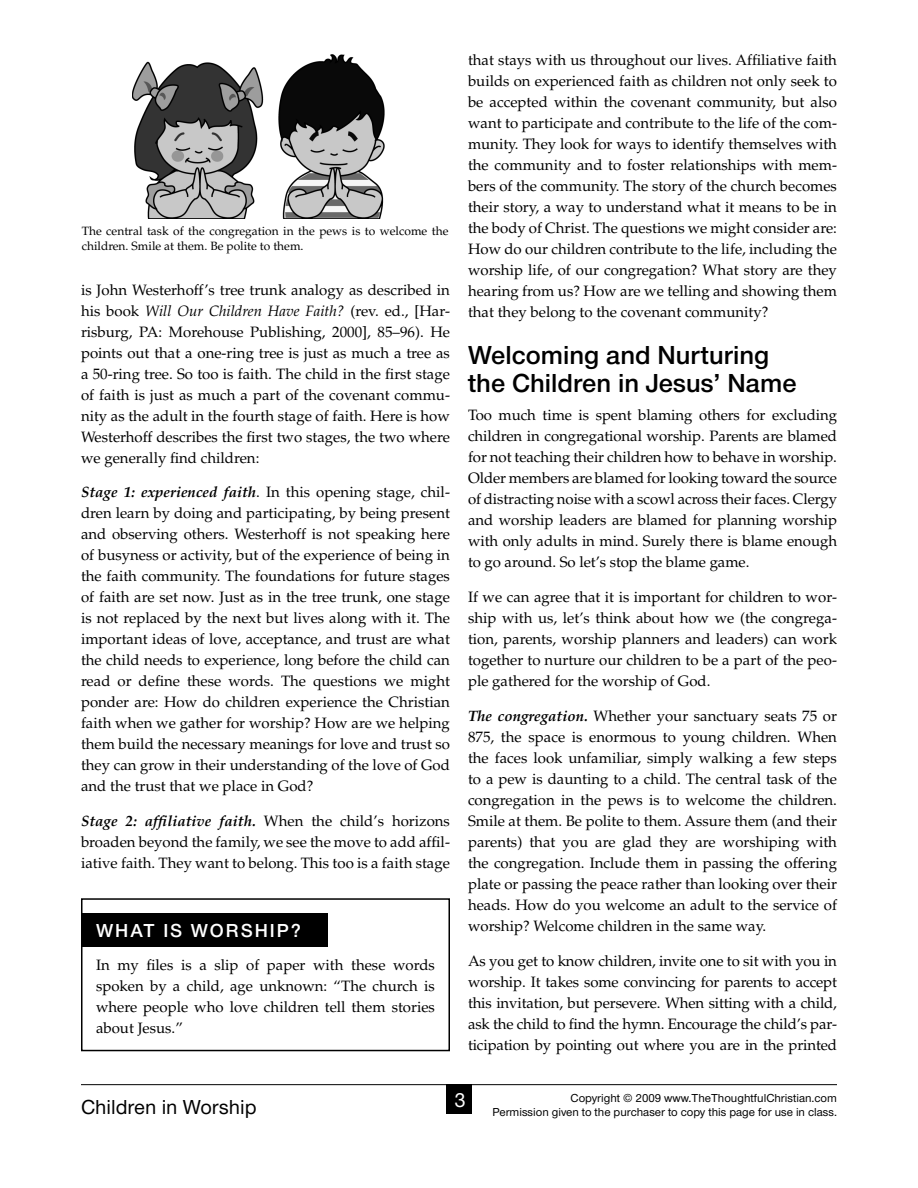
<style>
.page{position:relative;width:918px;height:1188px;background:#fff}
.page>*{position:absolute;margin:0;border:0;box-sizing:border-box;transform-origin:0 0}
.t1{font:27px/28.5px "Nimbus San Nov TOT Sem Bol";color:#000}
.t2{font:500 21px "Nimbus San Nov TOT";color:#000}
.t3{font:500 21px "Nimbus San Nov TOT";color:#fff}
.t4{font:19.5px "Nimbus San Nov TOT Sem Bol";letter-spacing:.1em;color:#fff}
.t5{font:15px/21px "Palatino";color:#000;text-align:justify}
.t6{font:500 12px "Nimbus San Nov TOT";color:#000}
.t7{font:12px/15px "Palatino";color:#000}
.s1{font-style:italic}
.s2{font-weight:700;font-style:italic}
</style>
<div class="page">
<hr style="left:81px;top:1084px;width:756px;height:1px;background:#000">
<div style="left:446px;top:1084px;width:26px;height:30px;background:#000"></div>
<img style="left:132px;top:54px;width:253px;height:165px">
<div style="left:81px;top:898px;width:369px;height:153px;border:2px solid #000"></div>
<div style="left:82px;top:913px;width:246px;height:33px;background:#000"></div>
<p class="t7" style="left:82px;top:225px;width:368px">The central task of the congregation in the pews is to welcome the children. Smile at them. Be polite to them.</p>
<p class="t5" style="left:81px;top:281px;width:371px">is John Westerhoff’s tree trunk analogy as described in his book <span class="s1">Will Our Children Have Faith?</span> (rev. ed., [Har&shy;risburg, PA: Morehouse Publishing, 2000], 85–96). He points out that a one-ring tree is just as much a tree as a 50-ring tree. So too is faith. The child in the first stage of faith is just as much a part of the covenant commu&shy;nity as the adult in the fourth stage of faith. Here is how Westerhoff describes the first two stages, the two where we generally find children:</p>
<p class="t5" style="left:81px;top:483px;width:371px"><span class="s2">Stage 1: experienced faith</span>. In this opening stage, chil&shy;dren learn by doing and participating, by being present and observing others. Westerhoff is not speaking here of busyness or activity, but of the experience of being in the faith community. The foundations for future stages of faith are set now. Just as in the tree trunk, one stage is not replaced by the next but lives along with it. The important ideas of love, acceptance, and trust are what the child needs to experience, long before the child can read or define these words. The questions we might ponder are: How do children experience the Christian faith when we gather for worship? How are we helping them build the necessary meanings for love and trust so they can grow in their understanding of the love of God and the trust that we place in God?</p>
<p class="t5" style="left:81px;top:812px;width:371px"><span class="s2">Stage 2: affiliative faith.</span> When the child’s horizons broaden beyond the family, we see the move to add affil&shy;iative faith. They want to belong. This too is a faith stage</p>
<h3 class="t4" style="left:96px;top:924px;width:206px">WHAT IS WORSHIP?</h3>
<p class="t5" style="left:96px;top:956px;width:341px">In my files is a slip of paper with these words spoken by a child, age unknown: “The church is where people who love children tell them stories about Jesus.”</p>
<p class="t5" style="left:468px;top:52px;width:371px">that stays with us throughout our lives. Affiliative faith builds on experienced faith as children not only seek to be accepted within the covenant community, but also want to participate and contribute to the life of the com&shy;munity. They look for ways to identify themselves with the community and to foster relationships with mem&shy;bers of the community. The story of the church becomes their story, a way to understand what it means to be in the body of Christ. The questions we might consider are:<br>How do our children contribute to the life, including the worship life, of our congregation? What story are they hearing from us? How are we telling and showing them that they belong to the covenant community?</p>
<h1 class="t1" style="left:468px;top:343px;width:330px">Welcoming and Nurturing the Children in Jesus’ Name</h1>
<p class="t5" style="left:468px;top:406px;width:371px">Too much time is spent blaming others for excluding children in congregational worship. Parents are blamed for not teaching their children how to behave in worship.<br>Older members are blamed for looking toward the source of distracting noise with a scowl across their faces. Clergy and worship leaders are blamed for planning worship with only adults in mind. Surely there is blame enough to go around. So let’s stop the blame game.</p>
<p class="t5" style="left:468px;top:588px;width:371px">If we can agree that it is important for children to wor&shy;ship with us, let’s think about how we (the congrega&shy;tion, parents, worship planners and leaders) can work together to nurture our children to be a part of the peo&shy;ple gathered for the worship of God.</p>
<p class="t5" style="left:468px;top:707px;width:371px"><span class="s2">The congregation.</span> Whether your sanctuary seats 75 or 875, the space is enormous to young children. When the faces look unfamiliar, simply walking a few steps to a pew is daunting to a child. The central task of the congregation in the pews is to welcome the children.<br>Smile at them. Be polite to them. Assure them (and their parents) that you are glad they are worshiping with the congregation. Include them in passing the offering plate or passing the peace rather than looking over their heads. How do you welcome an adult to the service of worship? Welcome children in the same way.</p>
<p class="t5" style="left:468px;top:952px;width:371px">As you get to know children, invite one to sit with you in worship. It takes some convincing for parents to accept this invitation, but persevere. When sitting with a child, ask the child to find the hymn. Encourage the child’s par&shy;ticipation by pointing out where you are in the printed</p>
<h2 class="t3" style="left:455px;top:1092px;width:13px">3</h2>
<p class="t6" style="left:571px;top:1094px;width:268px">Copyright © 2009 www.TheThoughtfulChristian.com</p>
<h2 class="t2" style="left:81px;top:1100px;width:177px">Children in Worship</h2>
<p class="t6" style="left:492px;top:1108px;width:346px">Permission given to the purchaser to copy this page for use in class.</p>
</div>
